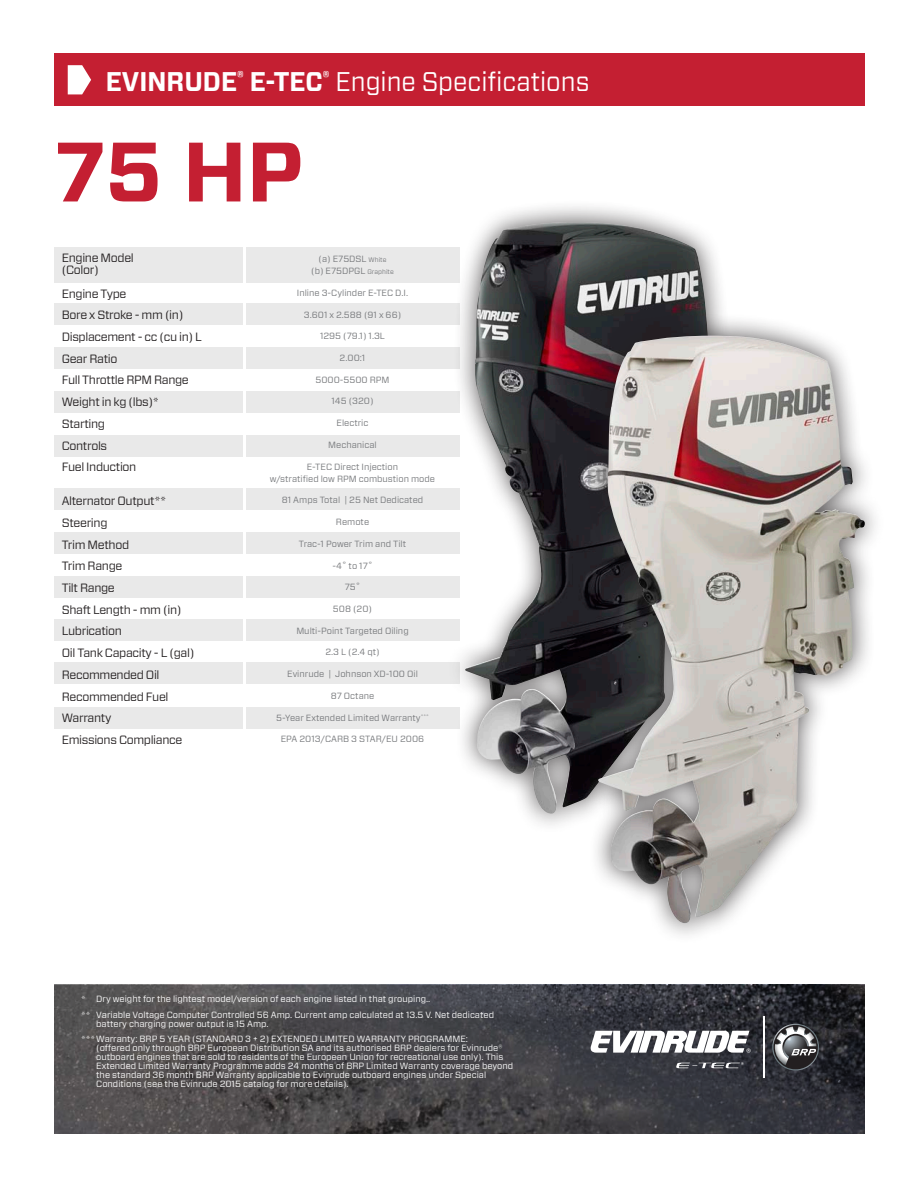
<style>
.page{position:relative;width:920px;height:1188px;background:#fff}
.page>*{position:absolute;margin:0;border:0;box-sizing:border-box;transform-origin:0 0}
.t1{font:700 84px "Forza";color:#c41f32}
.t2{font:27px "Forza";color:#fff;scale:.93 1}
.t3{font:12px/12px "Forza";letter-spacing:-.03em;color:#231f20}
.t4{font:9px/9px "Forza";color:#fff}
.t5{font:9px/12px "Forza";color:#76787b;text-align:center}
.s1{font-weight:700}
.s2{font-size:6.6px}
</style>
<div class="page">
<div style="left:53px;top:983px;width:811px;height:151px;background:#231f20;opacity:.1"></div>
<svg style="left:768px;top:1022px;width:54px;height:52px;background:#57585c"></svg>
<svg style="left:590px;top:1031px;width:160px;height:21px"></svg>
<hr style="left:763px;top:1016px;width:1px;height:62px;background:#fff">
<svg style="left:676px;top:1062px;width:67px;height:6px"></svg>
<div style="left:54px;top:53px;width:810px;height:53px;background:#c41f32"></div>
<svg style="left:68px;top:65px;width:23px;height:29px"></svg>
<div style="left:54px;top:247px;width:188px;height:35px;background:#e9e9e9"></div>
<div style="left:54px;top:303px;width:188px;height:21px;background:#e9e9e9"></div>
<div style="left:54px;top:347px;width:188px;height:21px;background:#e9e9e9"></div>
<div style="left:54px;top:391px;width:188px;height:21px;background:#e9e9e9"></div>
<div style="left:54px;top:488px;width:188px;height:22px;background:#e9e9e9"></div>
<div style="left:54px;top:435px;width:188px;height:21px;background:#e9e9e9"></div>
<div style="left:54px;top:532px;width:188px;height:22px;background:#e9e9e9"></div>
<div style="left:54px;top:576px;width:188px;height:21px;background:#e9e9e9"></div>
<div style="left:54px;top:619px;width:188px;height:22px;background:#e9e9e9"></div>
<div style="left:54px;top:662px;width:188px;height:22px;background:#e9e9e9"></div>
<div style="left:54px;top:707px;width:188px;height:22px;background:#e9e9e9"></div>
<div style="left:245px;top:247px;width:214px;height:35px;background:#e9e9e9"></div>
<div style="left:245px;top:303px;width:214px;height:21px;background:#e9e9e9"></div>
<div style="left:245px;top:347px;width:214px;height:21px;background:#e9e9e9"></div>
<div style="left:245px;top:391px;width:214px;height:21px;background:#e9e9e9"></div>
<div style="left:245px;top:488px;width:214px;height:22px;background:#e9e9e9"></div>
<div style="left:245px;top:435px;width:214px;height:21px;background:#e9e9e9"></div>
<div style="left:245px;top:532px;width:214px;height:22px;background:#e9e9e9"></div>
<div style="left:245px;top:576px;width:214px;height:21px;background:#e9e9e9"></div>
<div style="left:245px;top:619px;width:214px;height:22px;background:#e9e9e9"></div>
<div style="left:245px;top:662px;width:214px;height:22px;background:#e9e9e9"></div>
<div style="left:245px;top:707px;width:214px;height:22px;background:#e9e9e9"></div>
<div style="left:445px;top:199px;width:308px;height:636px;background:#231f20;opacity:.75"></div>
<img style="left:465px;top:222px;width:257px;height:591px">
<div style="left:578px;top:313px;width:307px;height:631px;background:#231f20;opacity:.75"></div>
<img style="left:597px;top:336px;width:260px;height:587px">
<p class="t2" style="left:106px;top:63px;width:521px"><span class="s1">EVINRUDE</span><sup>®</sup> <span class="s1">E-TEC</span><sup>®</sup> Engine Specifications</p>
<p class="t1" style="left:54px;top:116px;width:250px">75 HP</p>
<p class="t3" style="left:62px;top:251px;width:74px">Engine Model (Color)</p>
<p class="t3" style="left:62px;top:287px;width:66px">Engine Type</p>
<p class="t3" style="left:62px;top:309px;width:123px">Bore x Stroke - mm (in)</p>
<p class="t3" style="left:62px;top:331px;width:142px">Displacement - cc (cu in) L</p>
<p class="t3" style="left:62px;top:352px;width:57px">Gear Ratio</p>
<p class="t3" style="left:62px;top:374px;width:128px">Full Throttle RPM Range</p>
<p class="t3" style="left:62px;top:396px;width:99px">Weight in kg (lbs)*</p>
<p class="t3" style="left:62px;top:417px;width:45px">Starting</p>
<p class="t3" style="left:62px;top:439px;width:47px">Controls</p>
<p class="t3" style="left:62px;top:461px;width:76px">Fuel Induction</p>
<p class="t3" style="left:62px;top:495px;width:106px">Alternator Output**</p>
<p class="t3" style="left:62px;top:516px;width:47px">Steering</p>
<p class="t3" style="left:62px;top:538px;width:69px">Trim Method</p>
<p class="t3" style="left:62px;top:560px;width:62px">Trim Range</p>
<p class="t3" style="left:62px;top:582px;width:55px">Tilt Range</p>
<p class="t3" style="left:62px;top:603px;width:121px">Shaft Length - mm (in)</p>
<p class="t3" style="left:62px;top:625px;width:62px">Lubrication</p>
<p class="t3" style="left:62px;top:647px;width:134px">Oil Tank Capacity - L (gal)</p>
<p class="t3" style="left:62px;top:668px;width:99px">Recommended Oil</p>
<p class="t3" style="left:62px;top:690px;width:108px">Recommended Fuel</p>
<p class="t3" style="left:62px;top:712px;width:51px">Warranty</p>
<p class="t3" style="left:62px;top:734px;width:122px">Emissions Compliance</p>
<p class="t5" style="left:311px;top:253px;width:84px">(a) E75DSL <span class="s2">White </span>(b) E75DPGL <span class="s2">Graphite</span></p>
<p class="t5" style="left:297px;top:287px;width:113px">Inline 3-Cylinder E-TEC D.I.</p>
<p class="t5" style="left:304px;top:308px;width:99px">3.601 x 2.588 (91 x 66)</p>
<p class="t5" style="left:320px;top:330px;width:66px">1295 (79.1) 1.3L</p>
<p class="t5" style="left:339px;top:352px;width:27px">2.00:1</p>
<p class="t5" style="left:315px;top:373px;width:76px">5000-5500 RPM</p>
<p class="t5" style="left:331px;top:395px;width:43px">145 (320)</p>
<p class="t5" style="left:336px;top:417px;width:33px">Electric</p>
<p class="t5" style="left:328px;top:439px;width:50px">Mechanical</p>
<p class="t5" style="left:270px;top:460px;width:167px">E-TEC Direct Injection<br>w/stratified low RPM combustion mode</p>
<p class="t5" style="left:282px;top:494px;width:143px">81 Amps Total | 25 Net Dedicated</p>
<p class="t5" style="left:336px;top:516px;width:35px">Remote</p>
<p class="t5" style="left:299px;top:537px;width:109px">Trac-1 Power Trim and Tilt</p>
<p class="t5" style="left:332px;top:559px;width:41px">-4˚ to 17˚</p>
<p class="t5" style="left:344px;top:581px;width:17px">75˚</p>
<p class="t5" style="left:333px;top:603px;width:41px">508 (20)</p>
<p class="t5" style="left:296px;top:624px;width:114px">Multi-Point Targeted Oiling</p>
<p class="t5" style="left:325px;top:646px;width:56px">2.3 L (2.4 qt)</p>
<p class="t5" style="left:287px;top:668px;width:132px">Evinrude | Johnson XD-100 Oil</p>
<p class="t5" style="left:330px;top:689px;width:45px">87 Octane</p>
<p class="t5" style="left:276px;top:711px;width:154px">5-Year Extended Limited Warranty<sup>***</sup></p>
<p class="t5" style="left:281px;top:733px;width:145px">EPA 2013/CARB 3 STAR/EU 2006</p>
<p class="t4" style="left:81px;top:994px;width:350px">* Dry weight for the lightest model/version of each engine listed in that grouping..</p>
<p class="t4" style="left:96px;top:1010px;width:399px;text-indent:-15px">** Variable Voltage Computer Controlled 56 Amp. Current amp calculated at 13.5 V. Net dedicated battery charging power output is 15 Amp.</p>
<p class="t4" style="left:96px;top:1034px;width:418px;text-indent:-15px">***Warranty: BRP 5 YEAR (STANDARD 3 + 2) EXTENDED LIMITED WARRANTY PROGRAMME:<br>(offered only through BRP European Distribution SA and its authorised BRP dealers for Evinrude® outboard engines that are sold to residents of the European Union for recreational use only). This Extended Limited Warranty Programme adds 24 months of BRP Limited Warranty coverage beyond the standard 36 month BRP Warranty applicable to Evinrude outboard engines under Special Conditions (see the Evinrude 2015 catalog for more details).</p>
</div>
